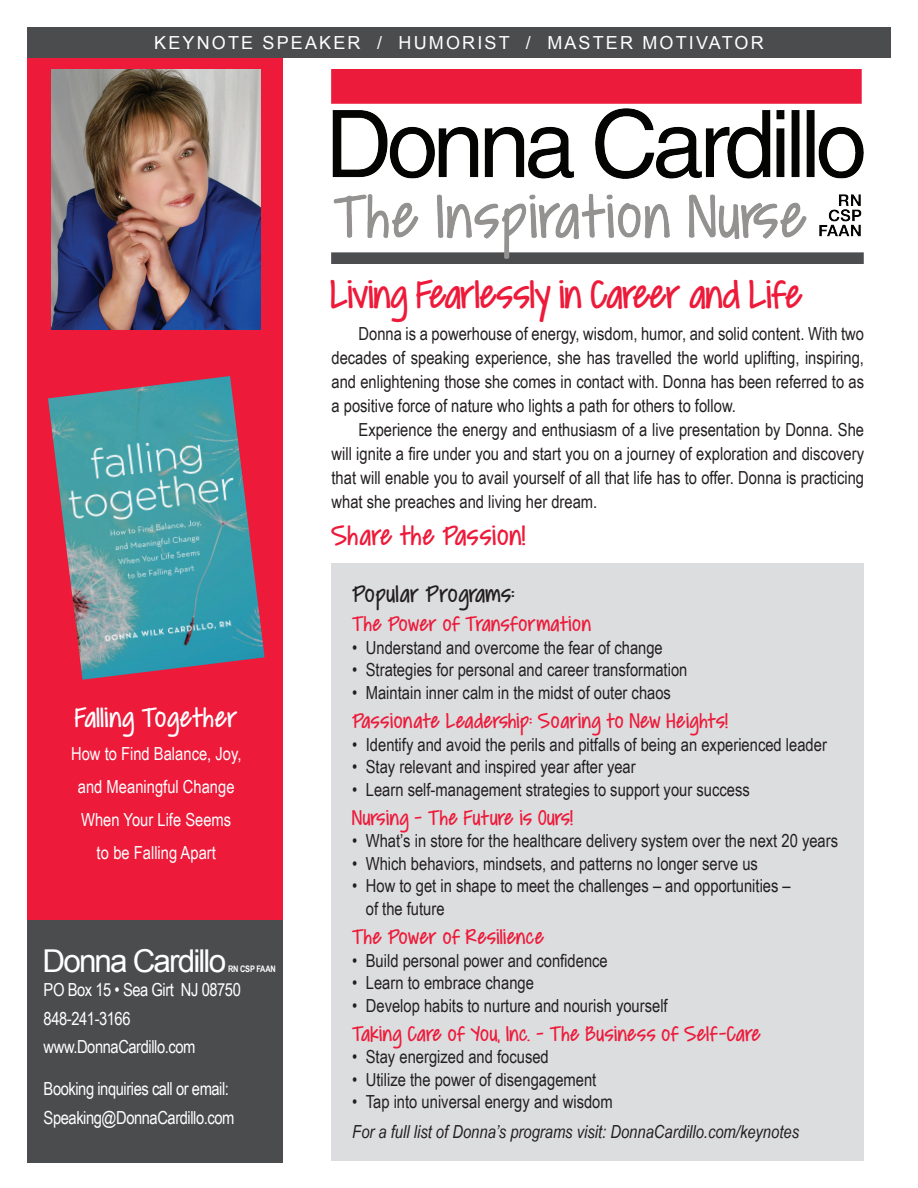
<style>
.page{position:relative;width:918px;height:1188px;background:#fff}
.page>*{position:absolute;margin:0;border:0;box-sizing:border-box;transform-origin:0 0}
.t1{font:45px "Covered By Your Grace";letter-spacing:-.015em;color:#ed1a3a}
.t2{font:31.5px "Covered By Your Grace";letter-spacing:.02em;color:#ed1a3a}
.t3{font:31.5px "Covered By Your Grace";letter-spacing:.005em;color:#fff}
.t4{font:31.5px "Arial";letter-spacing:-.06em;color:#fff}
.t5{font:27px "Covered By Your Grace";color:#231f20}
.t6{font:24px "Covered By Your Grace";letter-spacing:.015em;color:#ed1a3a}
.t7{font:18px/24px "Arial Narrow";color:#231f20;text-align:justify}
.t8{font:18px/28.5px "Arial Narrow";letter-spacing:-.025em;color:#fff}
.t9{font:18px/33px "Arial Narrow";color:#fff;text-align:center}
.t10{font:italic 18px "Arial Narrow";color:#231f20}
.t11{font:18px "Arial";letter-spacing:.12em;color:#fff}
.t12{font:700 9px "Arial Narrow";letter-spacing:-.025em;color:#fff}
</style>
<div class="page">
<div style="left:332px;top:564px;width:532px;height:597px;background:#dcdddf"></div>
<div style="left:27px;top:53px;width:255px;height:1108px;background:#ed1a3a"></div>
<img style="left:51px;top:69px;width:209px;height:261px">
<div style="left:27px;top:27px;width:864px;height:30px;background:#4b4c4d"></div>
<div style="left:27px;top:920px;width:255px;height:242px;background:#4b4c4d"></div>
<img style="left:331px;top:69px;width:533px;height:194px">
<img style="left:48px;top:376px;width:217px;height:304px">
<p class="t11" style="left:154px;top:31px;width:611px">KEYNOTE SPEAKER / HUMORIST / MASTER MOTIVATOR</p>
<h2 class="t3" style="left:75px;top:702px;width:164px">Falling Together</h2>
<p class="t9" style="left:71px;top:736px;width:172px">How to Find Balance, Joy, and Meaningful Change<br>When Your Life Seems<br>to be Falling Apart</p>
<h2 class="t4" style="left:43px;top:940px;width:185px">Donna Cardillo</h2>
<p class="t12" style="left:228px;top:962px;width:49px">RN CSP FAAN</p>
<p class="t8" style="left:44px;top:975px;width:199px">PO Box 15 • Sea Girt NJ 08750<br>848-241-3166 www.DonnaCardillo.com</p>
<p class="t8" style="left:44px;top:1074px;width:192px">Booking inquiries call or email:<br>Speaking@DonnaCardillo.com</p>
<h1 class="t1" style="left:330px;top:272px;width:475px">Living Fearlessly in Career and Life</h1>
<p class="t7" style="left:331px;top:321px;width:534px;text-indent:27px">Donna is a powerhouse of energy, wisdom, humor, and solid content. With two decades of speaking experience, she has travelled the world uplifting, inspiring, and enlightening those she comes in contact with. Donna has been referred to as a positive force of nature who lights a path for others to follow.</p>
<p class="t7" style="left:331px;top:417px;width:534px;text-indent:27px">Experience the energy and enthusiasm of a live presentation by Donna. She will ignite a fire under you and start you on a journey of exploration and discovery that will enable you to avail yourself of all that life has to offer. Donna is practicing what she preaches and living her dream.</p>
<h2 class="t2" style="left:332px;top:521px;width:196px">Share the Passion!</h2>
<h3 class="t5" style="left:352px;top:581px;width:164px">Popular Programs:</h3>
<h3 class="t6" style="left:352px;top:613px;width:240px">The Power of Transformation</h3>
<p class="t7" style="left:352px;top:635px;width:312px">• Understand and overcome the fear of change</p>
<p class="t7" style="left:352px;top:657px;width:337px">• Strategies for personal and career transformation</p>
<p class="t7" style="left:352px;top:680px;width:320px">• Maintain inner calm in the midst of outer chaos</p>
<h3 class="t6" style="left:352px;top:709px;width:377px">Passionate Leadership: Soaring to New Heights!</h3>
<p class="t7" style="left:352px;top:732px;width:476px">• Identify and avoid the perils and pitfalls of being an experienced leader</p>
<p class="t7" style="left:352px;top:754px;width:285px">• Stay relevant and inspired year after year</p>
<p class="t7" style="left:352px;top:777px;width:399px">• Learn self-management strategies to support your success</p>
<h3 class="t6" style="left:352px;top:806px;width:222px">Nursing – The Future is Ours!</h3>
<p class="t7" style="left:352px;top:828px;width:487px">• What’s in store for the healthcare delivery system over the next 20 years</p>
<p class="t7" style="left:352px;top:851px;width:407px">• Which behaviors, mindsets, and patterns no longer serve us</p>
<p class="t7" style="left:366px;top:874px;width:427px;line-height:22.5px;text-indent:-14px">• How to get in shape to meet the challenges – and opportunities – of the future</p>
<h3 class="t6" style="left:352px;top:925px;width:193px">The Power of Resilience</h3>
<p class="t7" style="left:352px;top:948px;width:257px">• Build personal power and confidence</p>
<p class="t7" style="left:352px;top:970px;width:183px">• Learn to embrace change</p>
<p class="t7" style="left:352px;top:993px;width:317px">• Develop habits to nurture and nourish yourself</p>
<h3 class="t6" style="left:352px;top:1022px;width:410px">Taking Care of You, Inc. - The Business of Self-Care</h3>
<p class="t7" style="left:352px;top:1044px;width:198px">• Stay energized and focused</p>
<p class="t7" style="left:352px;top:1067px;width:246px">• Utilize the power of disengagement</p>
<p class="t7" style="left:352px;top:1089px;width:262px">• Tap into universal energy and wisdom</p>
<p class="t10" style="left:352px;top:1119px;width:448px">For a full list of Donna’s programs visit: DonnaCardillo.com/keynotes</p>
</div>
